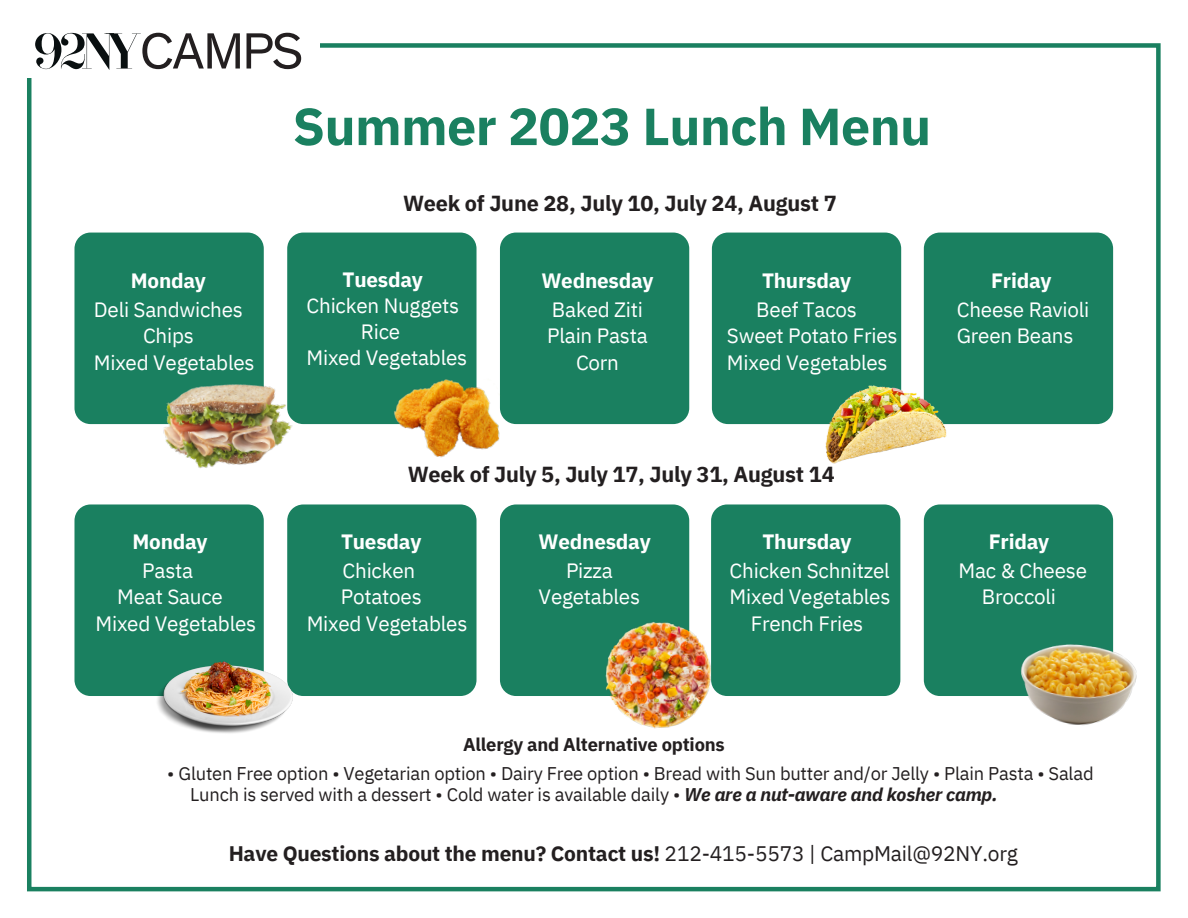
<style>
.page{position:relative;width:1188px;height:918px;background:#fff}
.page>*{position:absolute;margin:0;border:0;box-sizing:border-box;transform-origin:0 0}
.t1{font:700 52.05px "IBM Plex Sans";letter-spacing:-.01em;color:#1a8060}
.t2{font:700 21.75px "IBM Plex Sans";letter-spacing:-.01em;color:#231f20}
.t3{font:700 21px "IBM Plex Sans";letter-spacing:-.01em;color:#231f20}
.t4{font:20.7px/25.8px "IBM Plex Sans";letter-spacing:-.01em;color:#fff;text-align:center}
.t5{font:700 20.7px/29.2px "IBM Plex Sans";letter-spacing:-.01em;color:#fff;text-align:center}
.t6{font:18.3px "IBM Plex Sans";letter-spacing:-.01em;color:#231f20}
.t7{font:700 18.3px "IBM Plex Sans";letter-spacing:-.01em;color:#231f20}
.s1{font-weight:400}
.s2{font-weight:700;font-style:italic}
</style>
<div class="page">
<div style="left:74px;top:233px;width:190px;height:191px;background:#1a8060;border-radius:16px"></div>
<div style="left:287px;top:233px;width:190px;height:191px;background:#1a8060;border-radius:16px"></div>
<div style="left:500px;top:233px;width:189px;height:191px;background:#1a8060;border-radius:16px"></div>
<div style="left:712px;top:233px;width:189px;height:191px;background:#1a8060;border-radius:16px"></div>
<div style="left:924px;top:233px;width:189px;height:191px;background:#1a8060;border-radius:16px"></div>
<div style="left:74px;top:504px;width:190px;height:192px;background:#1a8060;border-radius:16px"></div>
<div style="left:287px;top:504px;width:190px;height:192px;background:#1a8060;border-radius:16px"></div>
<div style="left:500px;top:504px;width:189px;height:192px;background:#1a8060;border-radius:16px"></div>
<div style="left:711px;top:504px;width:189px;height:192px;background:#1a8060;border-radius:16px"></div>
<div style="left:924px;top:504px;width:189px;height:192px;background:#1a8060;border-radius:16px"></div>
<div style="left:27px;top:43px;width:1134px;height:848px;border:5px solid #1a8060"></div>
<div style="left:0;top:9px;width:319px;height:69px;background:#fff"></div>
<svg style="left:35px;top:33px;width:205px;height:37px"></svg>
<svg style="left:247px;top:33px;width:54px;height:36px"></svg>
<img style="left:1020px;top:637px;width:117px;height:88px">
<img style="left:143px;top:359px;width:172px;height:109px">
<img style="left:809px;top:364px;width:145px;height:100px">
<img style="left:383px;top:344px;width:159px;height:114px">
<img style="left:605px;top:616px;width:117px;height:113px">
<img style="left:157px;top:662px;width:135px;height:71px">
<p class="t1" style="left:293px;top:92px;width:640px">Summer 2023 Lunch Menu</p>
<p class="t5" style="left:131px;top:266px;width:77px">Monday</p>
<p class="t4" style="left:94px;top:297px;width:151px">Deli Sandwiches</p>
<p class="t4" style="left:143px;top:323px;width:52px">Chips</p>
<p class="t4" style="left:94px;top:350px;width:162px">Mixed Vegetables</p>
<p class="t5" style="left:133px;top:526px;width:77px">Monday</p>
<p class="t4" style="left:142px;top:557px;width:53px">Pasta</p>
<p class="t4" style="left:117px;top:583px;width:107px">Meat Sauce</p>
<p class="t4" style="left:96px;top:610px;width:162px">Mixed Vegetables</p>
<p class="t2" style="left:403px;top:188px;width:435px">Week of June 28, July 10, July 24, August 7</p>
<p class="t5" style="left:343px;top:265px;width:82px">Tuesday</p>
<p class="t4" style="left:307px;top:292px;width:154px">Chicken Nuggets<br>Rice</p>
<p class="t4" style="left:307px;top:344px;width:162px">Mixed Vegetables</p>
<p class="t5" style="left:541px;top:265px;width:114px">Wednesday<br><span class="s1">Baked Ziti</span></p>
<p class="t4" style="left:547px;top:322px;width:102px">Plain Pasta</p>
<p class="t4" style="left:576px;top:349px;width:45px">Corn</p>
<p class="t5" style="left:762px;top:265px;width:91px">Thursday</p>
<p class="t4" style="left:756px;top:296px;width:102px">Beef Tacos</p>
<p class="t4" style="left:727px;top:322px;width:172px">Sweet Potato Fries</p>
<p class="t4" style="left:727px;top:349px;width:162px">Mixed Vegetables</p>
<p class="t2" style="left:408px;top:460px;width:428px">Week of July 5, July 17, July 31, August 14</p>
<p class="t5" style="left:341px;top:526px;width:82px">Tuesday</p>
<p class="t4" style="left:343px;top:557px;width:74px">Chicken</p>
<p class="t4" style="left:341px;top:583px;width:83px">Potatoes</p>
<p class="t4" style="left:307px;top:610px;width:162px">Mixed Vegetables</p>
<p class="t5" style="left:539px;top:526px;width:114px">Wednesday<br><span class="s1">Pizza</span></p>
<p class="t4" style="left:539px;top:583px;width:103px">Vegetables</p>
<p class="t5" style="left:762px;top:526px;width:91px">Thursday</p>
<p class="t4" style="left:730px;top:557px;width:162px">Chicken Schnitzel</p>
<p class="t4" style="left:730px;top:583px;width:162px">Mixed Vegetables</p>
<p class="t4" style="left:751px;top:610px;width:114px">French Fries</p>
<p class="t5" style="left:991px;top:265px;width:62px">Friday</p>
<p class="t4" style="left:957px;top:296px;width:134px">Cheese Ravioli</p>
<p class="t4" style="left:957px;top:322px;width:118px">Green Beans</p>
<p class="t5" style="left:989px;top:526px;width:62px">Friday</p>
<p class="t4" style="left:959px;top:557px;width:130px">Mac &amp; Cheese</p>
<p class="t4" style="left:982px;top:583px;width:76px">Broccoli</p>
<p class="t7" style="left:463px;top:732px;width:263px">Allergy and Alternative options</p>
<p class="t6" style="left:167px;top:761px;width:928px">• Gluten Free option • Vegetarian option • Dairy Free option • Bread with Sun butter and/or Jelly • Plain Pasta • Salad</p>
<p class="t6" style="left:190px;top:783px;width:809px">Lunch is served with a dessert • Cold water is available daily • <span class="s2">We are a nut-aware and kosher camp.</span></p>
<p class="t3" style="left:229px;top:839px;width:791px">Have Questions about the menu? Contact us! <span class="s1">212-415-5573 | CampMail@92NY.org</span></p>
</div>
